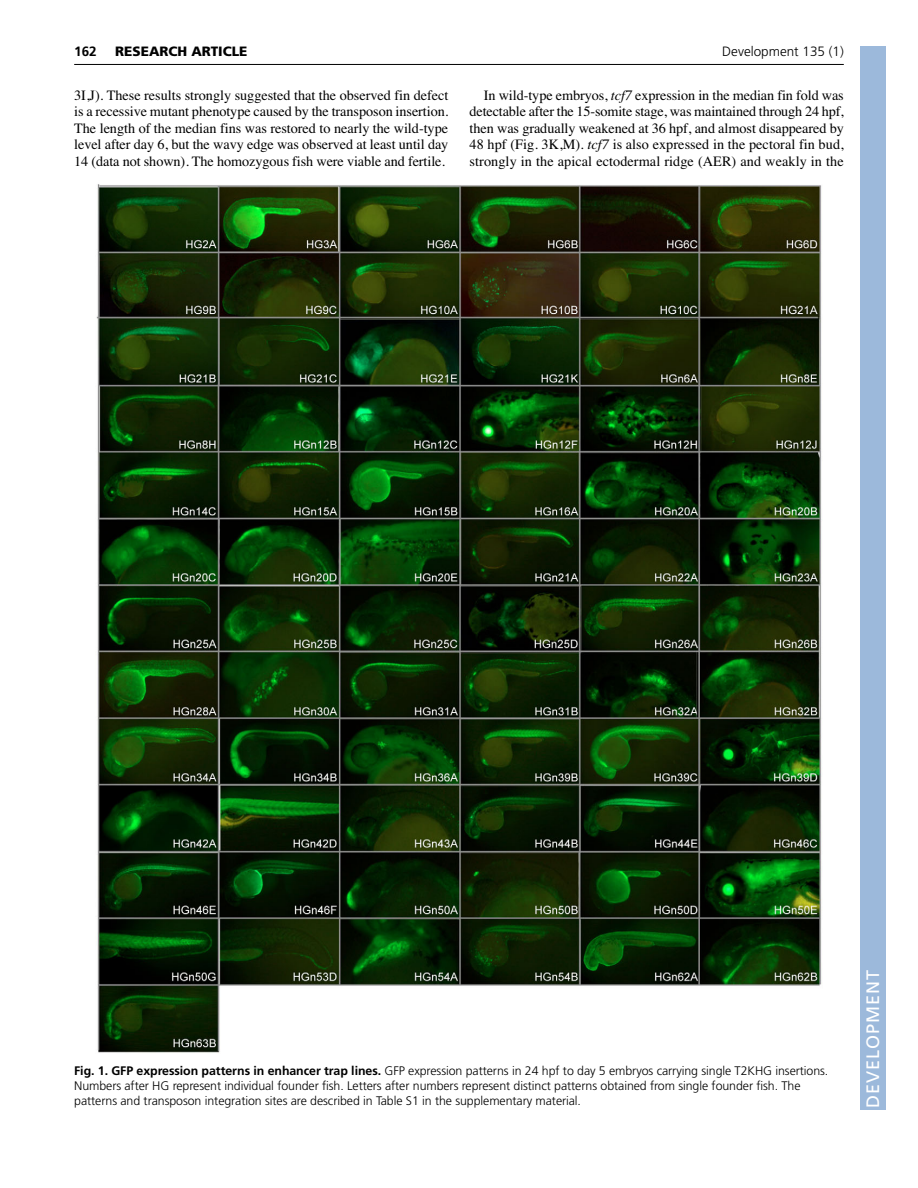
<style>
.page{position:relative;width:918px;height:1188px;background:#fff}
.page>*{position:absolute;margin:0;border:0;box-sizing:border-box;transform-origin:0 0}
.t1{font:18px "Frutiger LT Std";letter-spacing:.055em;color:#fff}
.t2{font:14.25px/16.5px "Times";color:#000;text-align:justify}
.t3{font:300 13.5px "Frutiger LT Std";color:#000}
.t4{font:900 13.5px "Frutiger LT Std";color:#000}
.t5{font:700 13.5px "Frutiger LT Std";color:#000}
.t6{font:300 12.3px/15px "Frutiger LT Std";letter-spacing:-.005em;color:#000}
.s1{font-style:italic}
.s2{font-weight:700}
</style>
<div class="page">
<hr style="left:74px;top:64px;width:770px;height:1px;background:#000">
<img style="left:96px;top:184px;width:726px;height:869px">
<div style="left:860px;top:46px;width:26px;height:1064px;background:#9cb9db"></div>
<p class="t4" style="left:115px;top:46px;width:134px">RESEARCH ARTICLE</p>
<p class="t3" style="left:722px;top:46px;width:123px">Development 135 (1)</p>
<p class="t5" style="left:74px;top:46px;width:24px">162</p>
<p class="t2" style="left:74px;top:88px;width:376px">3I,J). These results strongly suggested that the observed fin defect is a recessive mutant phenotype caused by the transposon insertion.<br>The length of the median fins was restored to nearly the wild-type level after day 6, but the wavy edge was observed at least until day 14 (data not shown). The homozygous fish were viable and fertile.</p>
<p class="t2" style="left:470px;top:88px;width:376px;text-indent:14px">In wild-type embryos, <span class="s1">tcf7</span> expression in the median fin fold was detectable after the 15-somite stage, was maintained through 24 hpf, then was gradually weakened at 36 hpf, and almost disappeared by 48 hpf (Fig. 3K,M). <span class="s1">tcf7</span> is also expressed in the pectoral fin bud, strongly in the apical ectodermal ridge (AER) and weakly in the</p>
<p class="t6" style="left:74px;top:1064px;width:756px"><span class="s2">Fig. 1. GFP expression patterns in enhancer trap lines.</span> GFP expression patterns in 24 hpf to day 5 embryos carrying single T2KHG insertions.<br>Numbers after HG represent individual founder fish. Letters after numbers represent distinct patterns obtained from single founder fish. The patterns and transposon integration sites are described in Table S1 in the supplementary material.</p>
<p class="t1" style="left:862px;top:1108px;width:140px;rotate:-90deg">DEVELOPMENT</p>
</div>
